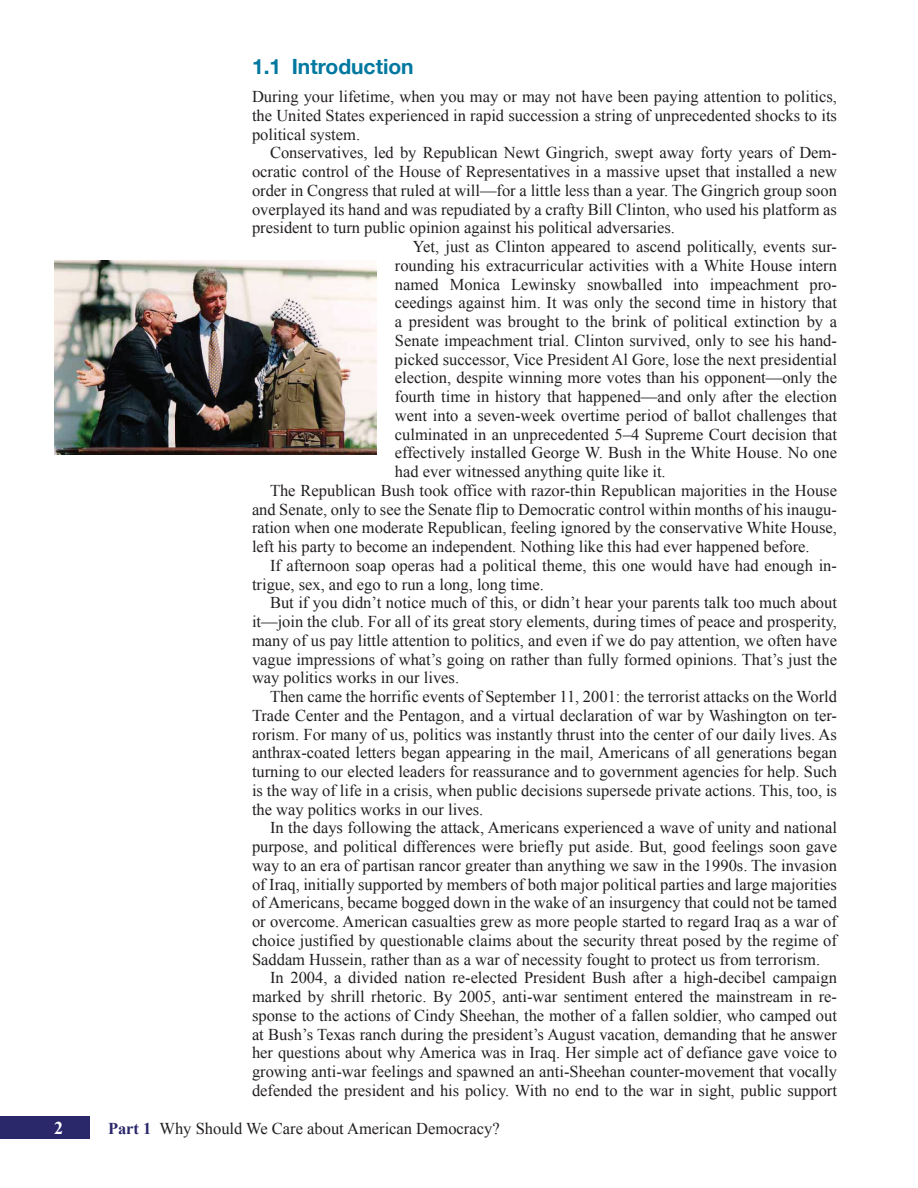
<style>
.page{position:relative;width:918px;height:1188px;background:#fff}
.page>*{position:absolute;margin:0;border:0;box-sizing:border-box;transform-origin:0 0}
.t1{font:700 21px "Helvetica Neue";color:#0078a0}
.t2{font:700 18px "Times New Roman";color:#fff}
.tx{font:16.5px/18.8px "Times New Roman";color:#231f20;text-align:justify}
.tx1{font:16.5px/18.8px "Times New Roman";color:#231f20;text-align:justify}
.s1{font-weight:700;color:#2a276a}
</style>
<div class="page">
<div style="left:0;top:1116px;width:90px;height:23px;background:#2a276a"></div>
<img style="left:54px;top:261px;width:323px;height:194px">
<p class="t1" style="left:252px;top:48px;width:163px">1.1 Introduction</p>
<p class="tx1" style="left:252px;top:87px;width:587px">During your lifetime, when you may or may not have been paying attention to politics, the United States experienced in rapid succession a string of unprecedented shocks to its political system.</p>
<p class="tx" style="left:252px;top:143px;width:587px;text-indent:18px">Conservatives, led by Republican Newt Gingrich, swept away forty years of Dem&shy;ocratic control of the House of Representatives in a massive upset that installed a new order in Congress that ruled at will—for a little less than a year. The Gingrich group soon overplayed its hand and was repudiated by a crafty Bill Clinton, who used his platform as president to turn public opinion against his political adversaries.</p>
<p class="tx" style="left:395px;top:237px;width:444px;text-indent:18px">Yet, just as Clinton appeared to ascend politically, events sur&shy;rounding his extracurricular activities with a White House intern named Monica Lewinsky snowballed into impeachment pro&shy;ceedings against him. It was only the second time in history that a president was brought to the brink of political extinction by a Senate impeachment trial. Clinton survived, only to see his hand&shy;picked successor, Vice President Al Gore, lose the next presidential election, despite winning more votes than his opponent—only the fourth time in history that happened—and only after the election went into a seven-week overtime period of ballot challenges that culminated in an unprecedented 5–4 Supreme Court decision that effectively installed George W. Bush in the White House. No one had ever witnessed anything quite like it.</p>
<p class="tx" style="left:252px;top:481px;width:587px;text-indent:18px">The Republican Bush took office with razor-thin Republican majorities in the House and Senate, only to see the Senate flip to Democratic control within months of his inaugu&shy;ration when one moderate Republican, feeling ignored by the conservative White House, left his party to become an independent. Nothing like this had ever happened before.</p>
<p class="tx" style="left:252px;top:556px;width:586px;text-indent:18px">If afternoon soap operas had a political theme, this one would have had enough in&shy;trigue, sex, and ego to run a long, long time.</p>
<p class="tx" style="left:252px;top:593px;width:587px;text-indent:18px">But if you didn’t notice much of this, or didn’t hear your parents talk too much about it—join the club. For all of its great story elements, during times of peace and prosperity, many of us pay little attention to politics, and even if we do pay attention, we often have vague impressions of what’s going on rather than fully formed opinions. That’s just the way politics works in our lives.</p>
<p class="tx" style="left:252px;top:687px;width:587px;text-indent:18px">Then came the horrific events of September 11, 2001: the terrorist attacks on the World Trade Center and the Pentagon, and a virtual declaration of war by Washington on ter&shy;rorism. For many of us, politics was instantly thrust into the center of our daily lives. As anthrax-coated letters began appearing in the mail, Americans of all generations began turning to our elected leaders for reassurance and to government agencies for help. Such is the way of life in a crisis, when public decisions supersede private actions. This, too, is the way politics works in our lives.</p>
<p class="tx" style="left:252px;top:818px;width:587px;text-indent:18px">In the days following the attack, Americans experienced a wave of unity and national purpose, and political differences were briefly put aside. But, good feelings soon gave way to an era of partisan rancor greater than anything we saw in the 1990s. The invasion of Iraq, initially supported by members of both major political parties and large majorities of Americans, became bogged down in the wake of an insurgency that could not be tamed or overcome. American casualties grew as more people started to regard Iraq as a war of choice justified by questionable claims about the security threat posed by the regime of Saddam Hussein, rather than as a war of necessity fought to protect us from terrorism.</p>
<p class="tx" style="left:252px;top:968px;width:587px;text-indent:18px">In 2004, a divided nation re-elected President Bush after a high-decibel campaign marked by shrill rhetoric. By 2005, anti-war sentiment entered the mainstream in re&shy;sponse to the actions of Cindy Sheehan, the mother of a fallen soldier, who camped out at Bush’s Texas ranch during the president’s August vacation, demanding that he answer her questions about why America was in Iraq. Her simple act of defiance gave voice to growing anti-war feelings and spawned an anti-Sheehan counter-movement that vocally defended the president and his policy. With no end to the war in sight, public support</p>
<p class="t2" style="left:54px;top:1115px;width:10px">2</p>
<p class="tx" style="left:108px;top:1118px;width:393px"><span class="s1">Part 1</span> Why Should We Care about American Democracy?</p>
</div>
